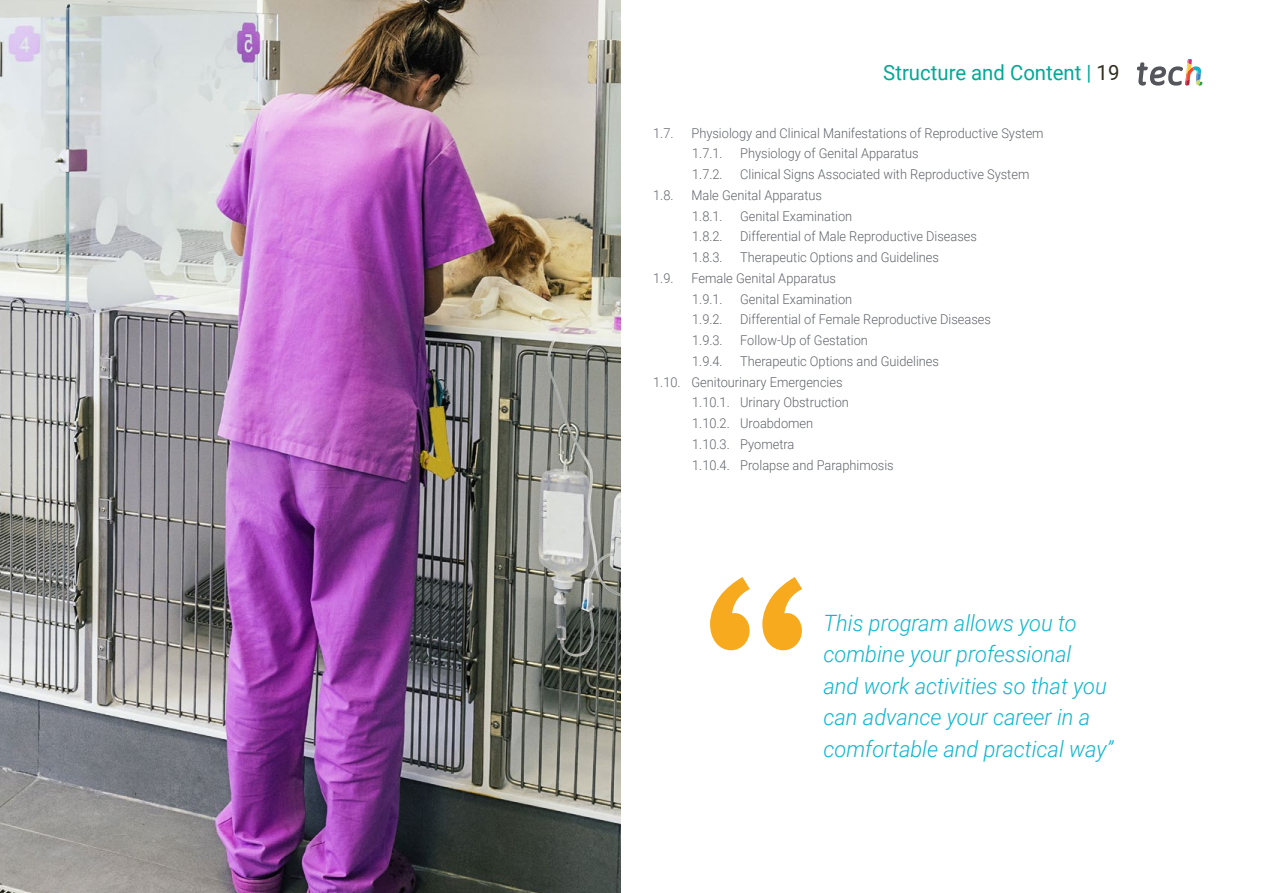
<style>
.page{position:relative;width:1263px;height:893px;background:#fff}
.page>*{position:absolute;margin:0;border:0;box-sizing:border-box;transform-origin:0 0}
.t1{font:italic 300 22.5px/31.5px "Roboto";color:#0fb6cf}
.t2{font:21px "Roboto";color:#00a996}
.t3{font:300 13.5px/20.7px "Roboto";color:#61646a;scale:.95 1}
.s1{color:#312e20}
</style>
<div class="page">
<svg style="left:1137px;top:59px;width:65px;height:27px"></svg>
<img style="left:0;top:0;width:621px;height:893px">
<svg style="left:710px;top:577px;width:92px;height:73px"></svg>
<h2 class="t2" style="left:883px;top:57px;width:238px">Structure and Content | <span class="s1">19</span></h2>
<p class="t3" style="left:653px;top:122px;width:23px">1.7.</p>
<p class="t3" style="left:691px;top:122px;width:372px">Physiology and Clinical Manifestations of Reproductive System<br>1.7.1.</p>
<p class="t3" style="left:740px;top:143px;width:189px">Physiology of Genital Apparatus</p>
<p class="t3" style="left:692px;top:164px;width:34px">1.7.2.</p>
<p class="t3" style="left:740px;top:164px;width:306px">Clinical Signs Associated with Reproductive System</p>
<p class="t3" style="left:653px;top:184px;width:23px">1.8.</p>
<p class="t3" style="left:691px;top:184px;width:139px">Male Genital Apparatus<br>1.8.1.</p>
<p class="t3" style="left:740px;top:205px;width:119px">Genital Examination</p>
<p class="t3" style="left:692px;top:226px;width:34px">1.8.2.</p>
<p class="t3" style="left:740px;top:226px;width:251px">Differential of Male Reproductive Diseases</p>
<p class="t3" style="left:692px;top:247px;width:34px">1.8.3.</p>
<p class="t3" style="left:740px;top:247px;width:211px">Therapeutic Options and Guidelines</p>
<p class="t3" style="left:653px;top:267px;width:23px">1.9.</p>
<p class="t3" style="left:691px;top:267px;width:154px">Female Genital Apparatus<br>1.9.1.</p>
<p class="t3" style="left:740px;top:288px;width:119px">Genital Examination</p>
<p class="t3" style="left:692px;top:309px;width:34px">1.9.2.</p>
<p class="t3" style="left:740px;top:309px;width:266px">Differential of Female Reproductive Diseases</p>
<p class="t3" style="left:692px;top:330px;width:34px">1.9.3.</p>
<p class="t3" style="left:740px;top:330px;width:136px">Follow-Up of Gestation</p>
<p class="t3" style="left:692px;top:350px;width:34px">1.9.4.</p>
<p class="t3" style="left:740px;top:350px;width:211px">Therapeutic Options and Guidelines</p>
<p class="t3" style="left:653px;top:371px;width:201px">1.10. Genitourinary Emergencies</p>
<p class="t3" style="left:692px;top:392px;width:166px">1.10.1. Urinary Obstruction</p>
<p class="t3" style="left:692px;top:413px;width:129px">1.10.2. Uroabdomen</p>
<p class="t3" style="left:692px;top:433px;width:109px">1.10.3. Pyometra</p>
<p class="t3" style="left:692px;top:454px;width:214px">1.10.4. Prolapse and Paraphimosis</p>
<h1 class="t1" style="left:823px;top:606px;width:291px">This program allows you to combine your professional<br>and work activities so that you can advance your career in a comfortable and practical way”</h1>
</div>
